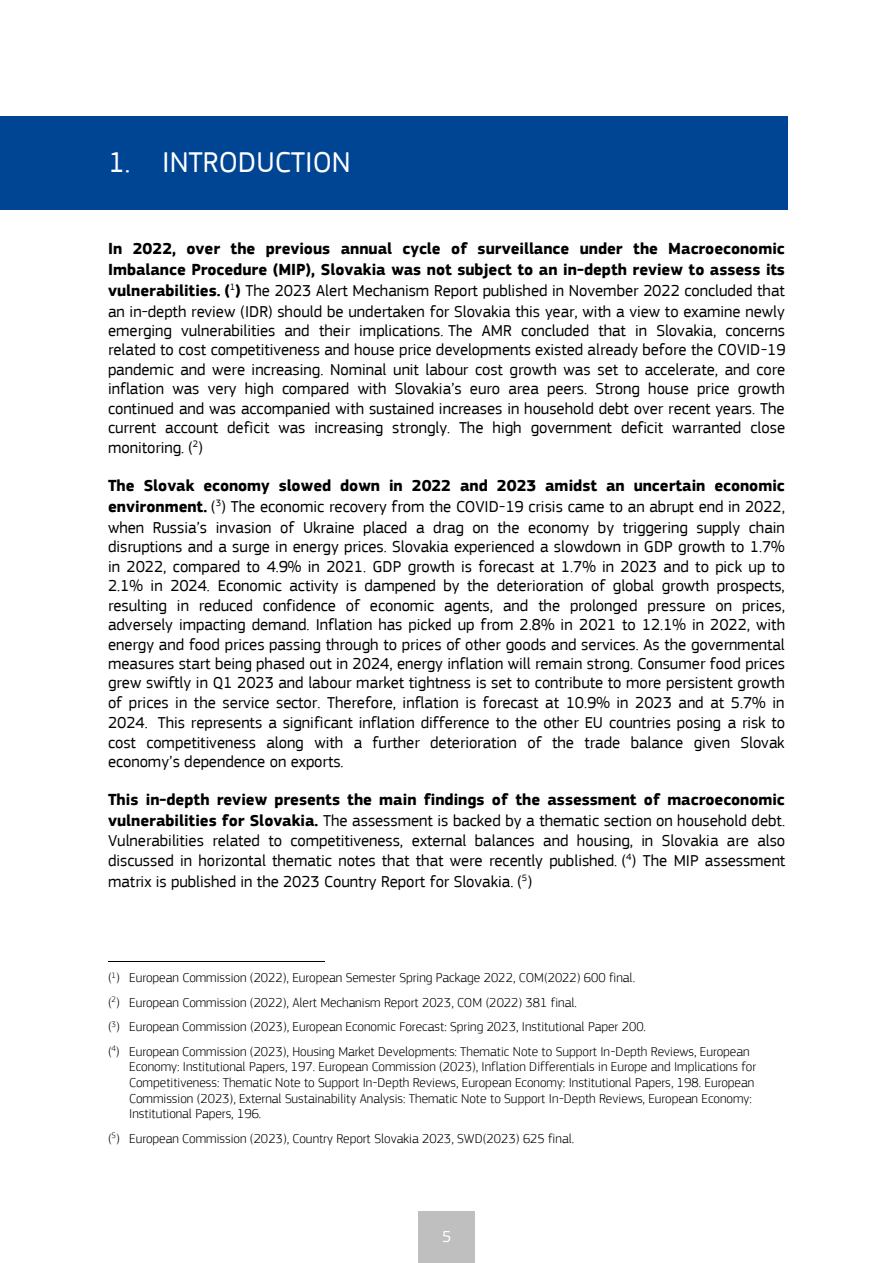
<style>
.page{position:relative;width:893px;height:1263px;background:#fff}
.page>*{position:absolute;margin:0;border:0;box-sizing:border-box;transform-origin:0 0}
.t1{font:30px "EC Square Sans Pro";color:#fff}
.t2{font:16.5px/19.6px "EC Square Sans Pro";color:#000;text-align:justify}
.t3{font:16.5px "EC Square Sans Pro";color:#fff}
.t4{font:300 13.5px/15.6px "EC Square Sans Pro";color:#000}
.s1{font-weight:700}
</style>
<div class="page">
<div style="left:419px;top:1212px;width:56px;height:51px;background:#bfbfbf"></div>
<hr style="left:418px;top:1212px;width:1px;height:51px;background:#bfbfbf">
<hr style="left:475px;top:1212px;width:1px;height:51px;background:#bfbfbf">
<hr style="left:108px;top:961px;width:216px;height:1px;background:#000">
<div style="left:0;top:116px;width:787px;height:93px;background:#004494"></div>
<hr style="left:0;top:209px;width:787px;height:1px;background:#004494">
<hr style="left:787px;top:116px;width:1px;height:93px;background:#004494">
<h1 class="t1" style="left:108px;top:145px;width:244px">1. INTRODUCTION</h1>
<p class="t2" style="left:108px;top:238px;width:679px"><span class="s1">In 2022, over the previous annual cycle of surveillance under the Macroeconomic Imbalance Procedure (MIP), Slovakia was not subject to an in-depth review to assess its vulnerabilities. (</span><sup>1</sup><span class="s1">)</span> The 2023 Alert Mechanism Report published in November 2022 concluded that an in-depth review (IDR) should be undertaken for Slovakia this year, with a view to examine newly emerging vulnerabilities and their implications. The AMR concluded that in Slovakia, concerns related to cost competitiveness and house price developments existed already before the COVID-19 pandemic and were increasing. Nominal unit labour cost growth was set to accelerate, and core inflation was very high compared with Slovakia’s euro area peers. Strong house price growth continued and was accompanied with sustained increases in household debt over recent years. The current account deficit was increasing strongly. The high government deficit warranted close monitoring. (<sup>2</sup>)</p>
<p class="t2" style="left:108px;top:476px;width:679px"><span class="s1">The Slovak economy slowed down in 2022 and 2023 amidst an uncertain economic environment.</span> (<sup>3</sup>) The economic recovery from the COVID-19 crisis came to an abrupt end in 2022, when Russia’s invasion of Ukraine placed a drag on the economy by triggering supply chain disruptions and a surge in energy prices. Slovakia experienced a slowdown in GDP growth to 1.7% in 2022, compared to 4.9% in 2021. GDP growth is forecast at 1.7% in 2023 and to pick up to 2.1% in 2024. Economic activity is dampened by the deterioration of global growth prospects, resulting in reduced confidence of economic agents, and the prolonged pressure on prices, adversely impacting demand. Inflation has picked up from 2.8% in 2021 to 12.1% in 2022, with energy and food prices passing through to prices of other goods and services. As the governmental measures start being phased out in 2024, energy inflation will remain strong. Consumer food prices grew swiftly in Q1 2023 and labour market tightness is set to contribute to more persistent growth of prices in the service sector. Therefore, inflation is forecast at 10.9% in 2023 and at 5.7% in 2024. This represents a significant inflation difference to the other EU countries posing a risk to cost competitiveness along with a further deterioration of the trade balance given Slovak economy’s dependence on exports.</p>
<p class="t2" style="left:108px;top:789px;width:679px;line-height:20.4px"><span class="s1">This in-depth review presents the main findings of the assessment of macroeconomic vulnerabilities for Slovakia.</span> The assessment is backed by a thematic section on household debt.<br>Vulnerabilities related to competitiveness, external balances and housing, in Slovakia are also discussed in horizontal thematic notes that that were recently published. (<sup>4</sup>) The MIP assessment matrix is published in the 2023 Country Report for Slovakia. (<sup>5</sup>)</p>
<p class="t4" style="left:108px;top:970px;width:529px">(<sup>1</sup>) European Commission (2022), European Semester Spring Package 2022, COM(2022) 600 final.</p>
<p class="t4" style="left:108px;top:994px;width:470px">(<sup>2</sup>) European Commission (2022), Alert Mechanism Report 2023, COM (2022) 381 final.</p>
<p class="t4" style="left:108px;top:1019px;width:540px">(<sup>3</sup>) European Commission (2023), European Economic Forecast: Spring 2023, Institutional Paper 200.</p>
<p class="t4" style="left:129px;top:1043px;width:628px;text-indent:-21px">(<sup>4</sup>) European Commission (2023), Housing Market Developments: Thematic Note to Support In-Depth Reviews, European Economy: Institutional Papers, 197. European Commission (2023), Inflation Differentials in Europe and Implications for Competitiveness: Thematic Note to Support In-Depth Reviews, European Economy: Institutional Papers, 198. European Commission (2023), External Sustainability Analysis: Thematic Note to Support In-Depth Reviews, European Economy:<br>Institutional Papers, 196.</p>
<p class="t4" style="left:108px;top:1131px;width:468px">(<sup>5</sup>) European Commission (2023), Country Report Slovakia 2023, SWD(2023) 625 final.</p>
<p class="t3" style="left:442px;top:1227px;width:11px">5</p>
</div>
